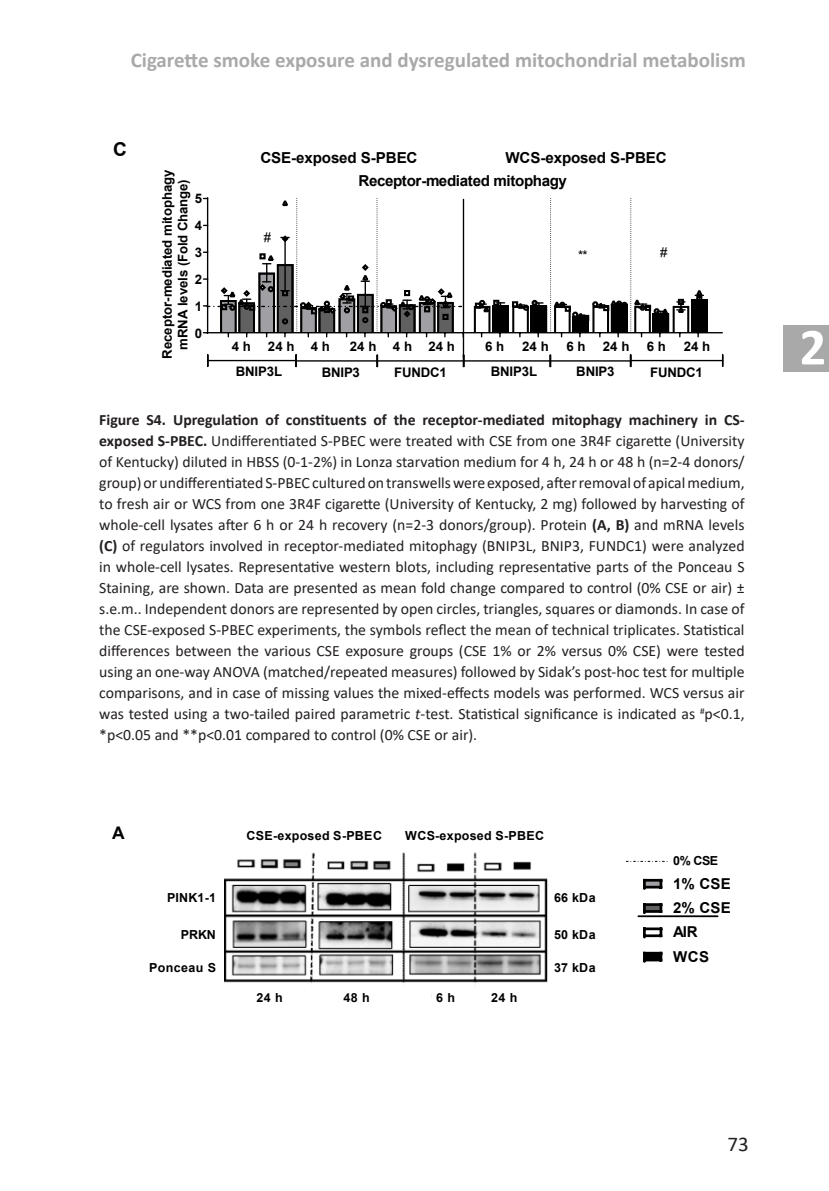
<style>
.page{position:relative;width:829px;height:1191px;background:#fff}
.page>*{position:absolute;margin:0;border:0;box-sizing:border-box;transform-origin:0 0}
.t1{font:700 52.5px "Calibri";color:#fff}
.t2{font:700 21px "Calibri";color:#a9a9a9}
.t3{font:21px "Calibri";color:#231f20}
.t4{font:700 19.07px "Arial";color:#000}
.t5{font:700 17.32px "Arial";color:#000}
.t6{font:15.75px/21px "Calibri";color:#231f20;text-align:justify}
.t7{font:700 15.05px "Arial";letter-spacing:-.01em;color:#000}
.t8{font:700 15.05px/24.3px "Arial";letter-spacing:.015em;color:#000}
.t9{font:700 13.12px/15.8px "Arial";letter-spacing:-.005em;color:#000;text-align:center}
.t10{font:13.12px "Arial";color:#000}
.t11{font:700 12.42px "Arial";letter-spacing:.02em;color:#000}
.s1{font-weight:700}
.s2{font-style:italic}
</style>
<div class="page">
<div style="left:783px;top:325px;width:45px;height:46px;background:#a9a9a9"></div>
<div style="left:691px;top:299px;width:16px;height:34px;background:#000"></div>
<div style="left:672px;top:306px;width:17px;height:27px;border:2px solid #000"></div>
<div style="left:572px;top:316px;width:17px;height:17px;border:2px solid #000"></div>
<div style="left:554px;top:306px;width:16px;height:27px;border:2px solid #000"></div>
<div style="left:474px;top:306px;width:16px;height:27px;border:2px solid #000"></div>
<hr style="left:207px;top:332px;width:515px;height:1px;background:#000">
<svg style="left:694px;top:290px;width:10px;height:9px"></svg>
<div style="left:572px;top:311px;width:6px;height:7px;border:2px solid #000;border-radius:50%"></div>
<svg style="left:575px;top:198px;width:111px;height:139px"></svg>
<div style="left:564px;top:306px;width:7px;height:6px;border:2px solid #000"></div>
<div style="left:475px;top:302px;width:6px;height:7px;border:2px solid #000"></div>
<svg style="left:478px;top:198px;width:88px;height:139px"></svg>
<svg style="left:203px;top:198px;width:261px;height:139px"></svg>
<hr style="left:462px;top:199px;width:2px;height:158px;background:#000">
<hr style="left:208px;top:360px;width:88px;height:1px;background:#000">
<svg style="left:207px;top:354px;width:1px;height:13px"></svg>
<hr style="left:296px;top:360px;width:81px;height:1px;background:#000">
<svg style="left:295px;top:354px;width:2px;height:13px"></svg>
<hr style="left:377px;top:360px;width:86px;height:1px;background:#000">
<svg style="left:376px;top:355px;width:2px;height:12px"></svg>
<hr style="left:463px;top:360px;width:87px;height:1px;background:#000">
<hr style="left:630px;top:360px;width:92px;height:1px;background:#000">
<svg style="left:721px;top:354px;width:2px;height:13px"></svg>
<hr style="left:550px;top:360px;width:80px;height:1px;background:#000">
<svg style="left:629px;top:354px;width:2px;height:13px"></svg>
<svg style="left:549px;top:355px;width:2px;height:12px"></svg>
<svg style="left:626px;top:861px;width:42px;height:1px"></svg>
<svg style="left:643px;top:878px;width:20px;height:12px"></svg>
<svg style="left:643px;top:903px;width:20px;height:12px"></svg>
<svg style="left:643px;top:927px;width:20px;height:12px"></svg>
<svg style="left:643px;top:951px;width:20px;height:12px"></svg>
<hr style="left:638px;top:915px;width:79px;height:2px;background:#000">
<img style="left:224px;top:852px;width:324px;height:131px">
<h2 class="t2" style="left:131px;top:45px;width:616px">Cigarette smoke exposure and dysregulated mitochondrial metabolism</h2>
<p class="t4" style="left:113px;top:136px;width:15px">C</p>
<p class="t9" style="left:159px;top:359px;width:191px;rotate:-90deg">Receptor-mediated mitophagy mRNA levels (Fold Change)</p>
<p class="t9" style="left:195px;top:191px;width:9px">5</p>
<p class="t9" style="left:195px;top:218px;width:9px">4</p>
<p class="t9" style="left:195px;top:245px;width:9px">3</p>
<p class="t9" style="left:195px;top:272px;width:9px">2</p>
<p class="t9" style="left:195px;top:298px;width:9px">1</p>
<p class="t9" style="left:195px;top:325px;width:9px">0</p>
<p class="t7" style="left:260px;top:147px;width:159px">CSE-exposed S-PBEC</p>
<p class="t7" style="left:505px;top:147px;width:163px">WCS-exposed S-PBEC</p>
<p class="t10" style="left:264px;top:228px;width:9px">#</p>
<p class="t7" style="left:358px;top:170px;width:210px">Receptor-mediated mitophagy</p>
<p class="t10" style="left:578px;top:246px;width:11px">**</p>
<p class="t10" style="left:660px;top:243px;width:9px">#</p>
<p class="t9" style="left:232px;top:339px;width:21px">4 h</p>
<p class="t9" style="left:268px;top:339px;width:64px">24 h 4 h</p>
<p class="t9" style="left:350px;top:339px;width:28px">24 h</p>
<p class="t9" style="left:485px;top:339px;width:21px">6 h</p>
<p class="t9" style="left:522px;top:339px;width:28px">24 h</p>
<p class="t9" style="left:566px;top:338px;width:21px">6 h</p>
<p class="t9" style="left:602px;top:338px;width:28px">24 h</p>
<p class="t9" style="left:646px;top:338px;width:21px">6 h</p>
<p class="t9" style="left:683px;top:338px;width:28px">24 h</p>
<p class="t9" style="left:393px;top:339px;width:64px">4 h 24 h</p>
<p class="t9" style="left:236px;top:364px;width:48px">BNIP3L</p>
<p class="t9" style="left:322px;top:364px;width:40px">BNIP3</p>
<p class="t9" style="left:394px;top:364px;width:54px">FUNDC1</p>
<p class="t9" style="left:490px;top:363px;width:48px">BNIP3L</p>
<p class="t9" style="left:576px;top:363px;width:40px">BNIP3</p>
<p class="t9" style="left:650px;top:364px;width:54px">FUNDC1</p>
<p class="t6" style="left:99px;top:409px;width:646px"><span class="s1">Figure S4. Upregulation of constituents of the receptor-mediated mitophagy machinery in CS&shy;exposed S-PBEC.</span> Undifferentiated S-PBEC were treated with CSE from one 3R4F cigarette (University of Kentucky) diluted in HBSS (0-1-2%) in Lonza starvation medium for 4 h, 24 h or 48 h (n=2-4 donors/ group) or undifferentiated S-PBEC cultured on transwells were exposed, after removal of apical medium, to fresh air or WCS from one 3R4F cigarette (University of Kentucky, 2 mg) followed by harvesting of whole-cell lysates after 6 h or 24 h recovery (n=2-3 donors/group). Protein <span class="s1">(A, B)</span> and mRNA levels <span class="s1">(C)</span> of regulators involved in receptor-mediated mitophagy (BNIP3L, BNIP3, FUNDC1) were analyzed in whole-cell lysates. Representative western blots, including representative parts of the Ponceau S Staining, are shown. Data are presented as mean fold change compared to control (0% CSE or air) ± s.e.m.. Independent donors are represented by open circles, triangles, squares or diamonds. In case of the CSE-exposed S-PBEC experiments, the symbols reflect the mean of technical triplicates. Statistical differences between the various CSE exposure groups (CSE 1% or 2% versus 0% CSE) were tested using an one-way ANOVA (matched/repeated measures) followed by Sidak’s post-hoc test for multiple comparisons, and in case of missing values the mixed-effects models was performed. WCS versus air was tested using a two-tailed paired parametric <span class="s2">t</span>-test. Statistical significance is indicated as <sup>#</sup>p&lt;0.1, *p&lt;0.05 and **p&lt;0.01 compared to control (0% CSE or air).</p>
<p class="t5" style="left:112px;top:820px;width:14px">A</p>
<p class="t11" style="left:167px;top:889px;width:50px">PINK1-1</p>
<p class="t11" style="left:181px;top:926px;width:37px">PRKN</p>
<p class="t11" style="left:149px;top:959px;width:68px">Ponceau S</p>
<p class="t11" style="left:246px;top:826px;width:137px">CSE-exposed S-PBEC</p>
<p class="t11" style="left:405px;top:826px;width:140px">WCS-exposed S-PBEC</p>
<p class="t11" style="left:256px;top:989px;width:28px">24 h</p>
<p class="t11" style="left:343px;top:989px;width:28px">48 h</p>
<p class="t11" style="left:436px;top:989px;width:21px">6 h</p>
<p class="t11" style="left:491px;top:989px;width:28px">24 h</p>
<p class="t11" style="left:554px;top:889px;width:43px">66 kDa</p>
<p class="t11" style="left:554px;top:926px;width:43px">50 kDa</p>
<p class="t11" style="left:554px;top:959px;width:43px">37 kDa</p>
<p class="t11" style="left:673px;top:851px;width:47px">0% CSE</p>
<p class="t8" style="left:673px;top:871px;width:59px">1% CSE<br>2% CSE<br>AIR<br>WCS</p>
<h2 class="t3" style="left:727px;top:1129px;width:23px">73</h2>
<h1 class="t1" style="left:799px;top:310px;width:28px">2</h1>
</div>
